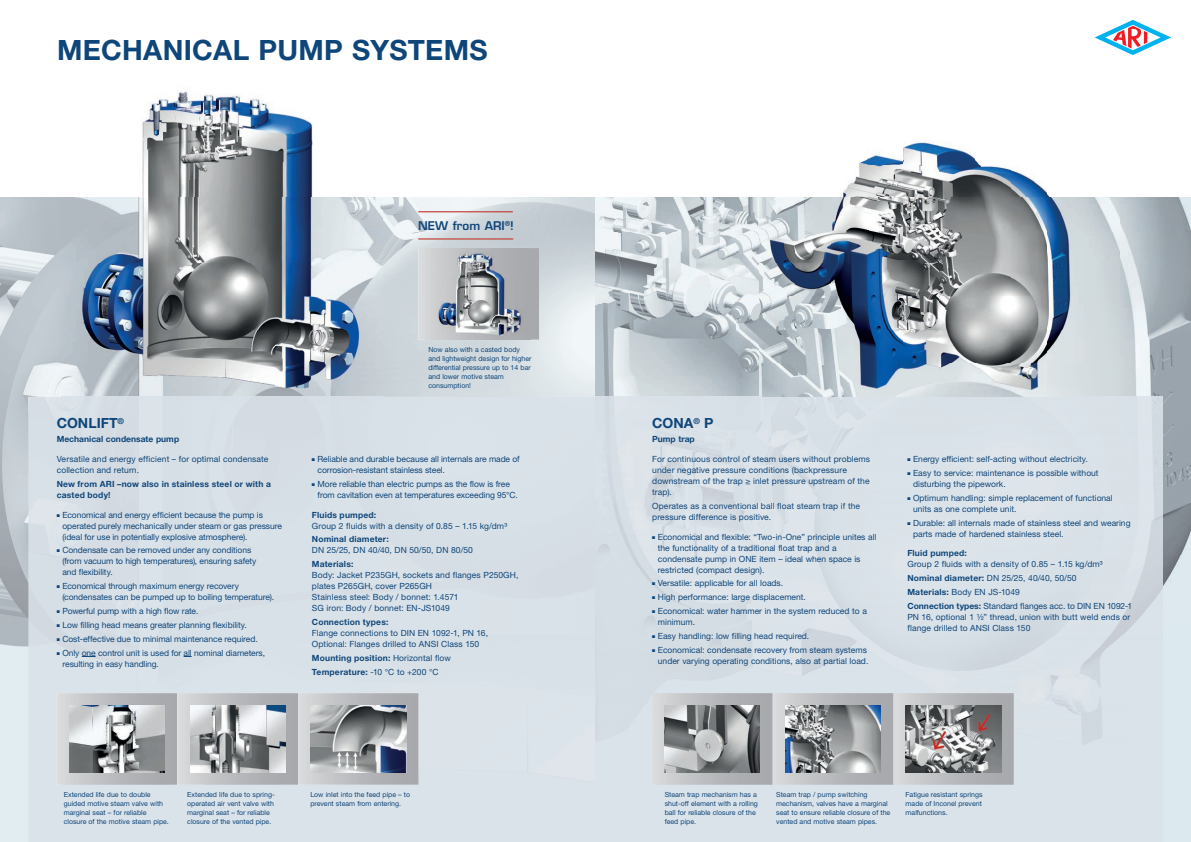
<style>
.page{position:relative;width:1191px;height:842px;background:#fff}
.page>*{position:absolute;margin:0;border:0;box-sizing:border-box;transform-origin:0 0}
.t1{font:700 28px "Helvetica Neue LT Pro";letter-spacing:.01em;color:#0f467a}
.t2{font:700 14px "Helvetica Neue LT Pro";color:#0f467a}
.t3{font:600 11.7px "Eurostile LT Std";color:#0f467a}
.t4{font:8.5px/11px "Helvetica Neue LT Pro";color:#0f467a}
.t5{font:700 8.5px/11px "Helvetica Neue LT Pro";letter-spacing:.02em;color:#0f467a}
.t6{font:700 8.5px "Helvetica Neue LT Pro";color:#0f467a}
.t7{font:7px/9px "Helvetica Neue LT Pro";color:#0f467a}
.s1{font-weight:400}
.s2{font-weight:700}
</style>
<div class="page">
<img style="left:0;top:197px;width:62px;height:214px">
<img style="left:383px;top:197px;width:212px;height:71px">
<img style="left:0;top:411px;width:28px;height:431px">
<img style="left:595px;top:197px;width:140px;height:200px">
<img style="left:735px;top:197px;width:25px;height:143px">
<img style="left:1083px;top:197px;width:108px;height:179px">
<img style="left:735px;top:340px;width:35px;height:57px">
<img style="left:770px;top:396px;width:280px;height:1px">
<img style="left:1121px;top:376px;width:70px;height:36px">
<img style="left:1162px;top:412px;width:29px;height:430px">
<div style="left:950px;top:671px;width:212px;height:34px;background:#dbe3ea"></div>
<img style="left:1013px;top:705px;width:149px;height:68px">
<svg style="left:652px;top:693px;width:361px;height:92px;background:#abacae"></svg>
<svg style="left:57px;top:693px;width:361px;height:92px;background:#bdbec1"></svg>
<img style="left:69px;top:705px;width:95px;height:67px">
<img style="left:190px;top:705px;width:95px;height:67px">
<img style="left:310px;top:705px;width:96px;height:68px">
<img style="left:664px;top:705px;width:96px;height:68px">
<img style="left:785px;top:705px;width:95px;height:68px">
<img style="left:62px;top:91px;width:321px;height:310px">
<img style="left:760px;top:142px;width:323px;height:254px">
<svg style="left:418px;top:248px;width:121px;height:92px;background:#bfc0c3"></svg>
<img style="left:426px;top:247px;width:104px;height:95px">
<svg style="left:1094px;top:20px;width:77px;height:35px"></svg>
<svg style="left:82px;top:656px;width:14px;height:1px"></svg>
<hr style="left:418px;top:211px;width:95px;height:1px;background:#c13c32">
<hr style="left:418px;top:238px;width:95px;height:2px;background:#c13c32">
<h1 class="t1" style="left:57px;top:32px;width:432px">MECHANICAL PUMP SYSTEMS</h1>
<h3 class="t3" style="left:418px;top:218px;width:97px">NEW from ARI<sup>®</sup>!</h3>
<h2 class="t2" style="left:57px;top:414px;width:69px">CONLIFT<sup>®</sup></h2>
<p class="t6" style="left:57px;top:434px;width:124px">Mechanical condensate pump</p>
<p class="t4" style="left:57px;top:454px;width:213px">Versatile and energy efficient – for optimal condensate collection and return.</p>
<p class="t5" style="left:57px;top:478px;width:216px">New from ARI –now also in stainless steel or with a casted body!</p>
<p class="t4" style="left:62px;top:509px;width:221px;text-indent:-6px">■ Economical and energy efficient because the pump is operated purely mechanically under steam or gas pressure (ideal for use in potentially explosive atmosphere).</p>
<p class="t4" style="left:62px;top:545px;width:196px;text-indent:-6px">■ Condensate can be removed under any conditions (from vacuum to high temperatures), ensuring safety and flexibility.</p>
<p class="t4" style="left:62px;top:581px;width:213px;text-indent:-6px">■ Economical through maximum energy recovery (condensates can be pumped up to boiling temperature).</p>
<p class="t4" style="left:57px;top:605px;width:143px">■ Powerful pump with a high flow rate.</p>
<p class="t4" style="left:57px;top:619px;width:192px">■ Low filling head means greater planning flexibility.</p>
<p class="t4" style="left:57px;top:633px;width:202px">■ Cost-effective due to minimal maintenance required.</p>
<p class="t4" style="left:62px;top:647px;width:204px;text-indent:-6px">■ Only one control unit is used for all nominal diameters, resulting in easy handling.</p>
<p class="t7" style="left:428px;top:345px;width:105px">Now also with a casted body and lightweight design for higher differential pressure up to 14 bar and lower motive steam consumption!</p>
<p class="t4" style="left:317px;top:454px;width:204px;text-indent:-6px">■ Reliable and durable because all internals are made of corrosion-resistant stainless steel.</p>
<p class="t4" style="left:317px;top:478px;width:202px;text-indent:-6px">■ More reliable than electric pumps as the flow is free from cavitation even at temperatures exceeding 95°C.</p>
<p class="t5" style="left:312px;top:509px;width:66px">Fluids pumped:</p>
<p class="t4" style="left:312px;top:520px;width:197px">Group 2 fluids with a density of 0.85 – 1.15 kg/dm³</p>
<p class="t5" style="left:312px;top:534px;width:78px">Nominal diameter:</p>
<p class="t4" style="left:312px;top:545px;width:163px">DN 25/25, DN 40/40, DN 50/50, DN 80/50</p>
<p class="t5" style="left:312px;top:558px;width:43px">Materials:</p>
<p class="t4" style="left:312px;top:570px;width:208px">Body: Jacket P235GH, sockets and flanges P250GH, plates P265GH, cover P265GH<br>Stainless steel: Body / bonnet: 1.4571<br>SG iron: Body / bonnet: EN-JS1049</p>
<p class="t5" style="left:312px;top:616px;width:78px">Connection types:</p>
<p class="t4" style="left:312px;top:627px;width:178px">Flange connections to DIN EN 1092-1, PN 16,<br>Optional: Flanges drilled to ANSI Class 150</p>
<p class="t5" style="left:312px;top:651px;width:140px;line-height:13.8px">Mounting position: <span class="s1">Horizontal flow<br></span>Temperature: <span class="s1">-10 °C to +200 °C</span></p>
<p class="t7" style="left:64px;top:789px;width:107px">Extended life due to double guided motive steam valve with marginal seat – for reliable closure of the motive steam pipe.</p>
<p class="t7" style="left:187px;top:789px;width:89px">Extended life due to spring&shy;operated air vent valve with marginal seat – for reliable closure of the vented pipe.</p>
<p class="t7" style="left:310px;top:789px;width:101px">Low inlet into the feed pipe – to prevent steam from entering.</p>
<h2 class="t2" style="left:652px;top:414px;width:63px">CONA<sup>®</sup> P</h2>
<p class="t6" style="left:652px;top:434px;width:44px">Pump trap</p>
<p class="t4" style="left:652px;top:454px;width:219px">For continuous control of steam users without problems under negative pressure conditions (backpressure downstream of the trap ≥ inlet pressure upstream of the trap).</p>
<p class="t4" style="left:652px;top:500px;width:209px">Operates as a conventional ball float steam trap if the pressure difference is positive.</p>
<p class="t4" style="left:658px;top:531px;width:220px;text-indent:-6px">■ Economical and flexible: “Two-in-One” principle unites all the functionality of a traditional float trap and a condensate pump in ONE item – ideal when space is restricted (compact design).</p>
<p class="t4" style="left:652px;top:578px;width:132px">■ Versatile: applicable for all loads.</p>
<p class="t4" style="left:652px;top:592px;width:155px">■ High performance: large displacement.</p>
<p class="t4" style="left:658px;top:605px;width:210px;text-indent:-6px">■ Economical: water hammer in the system reduced to a minimum.</p>
<p class="t4" style="left:652px;top:630px;width:159px">■ Easy handling: low filling head required.</p>
<p class="t4" style="left:652px;top:644px;width:218px;text-align:right">■ Economical: condensate recovery from steam systems under varying operating conditions, also at partial load.</p>
<p class="t4" style="left:907px;top:454px;width:182px">■ Energy efficient: self-acting without electricity.</p>
<p class="t4" style="left:913px;top:467px;width:187px;text-indent:-6px">■ Easy to service: maintenance is possible without disturbing the pipework.</p>
<p class="t4" style="left:913px;top:492px;width:201px;text-indent:-6px">■ Optimum handling: simple replacement of functional units as one complete unit.</p>
<p class="t4" style="left:913px;top:517px;width:219px;text-indent:-6px">■ Durable: all internals made of stainless steel and wearing parts made of hardened stainless steel.</p>
<p class="t5" style="left:907px;top:547px;width:61px">Fluid pumped:</p>
<p class="t4" style="left:907px;top:557px;width:226px;line-height:13.8px">Group 2 fluids with a density of 0.85 – 1.15 kg/dm³<br><span class="s2">Nominal diameter:</span> DN 25/25, 40/40, 50/50<br><span class="s2">Materials:</span> Body EN JS-1049<br><span class="s2">Connection types:</span> Standard flanges acc. to DIN EN 1092-1</p>
<p class="t4" style="left:907px;top:611px;width:224px">PN 16, optional 1 ½” thread, union with butt weld ends or flange drilled to ANSI Class 150</p>
<p class="t7" style="left:664px;top:790px;width:95px">Steam trap mechanism has a shut-off element with a rolling ball for reliable closure of the feed pipe.</p>
<p class="t7" style="left:776px;top:790px;width:116px">Steam trap / pump switching mechanism, valves have a marginal seat to ensure reliable closure of the vented and motive steam pipes.</p>
<p class="t7" style="left:905px;top:790px;width:79px;text-align:justify">Fatigue resistant springs made of Inconel prevent malfunctions.</p>
</div>
